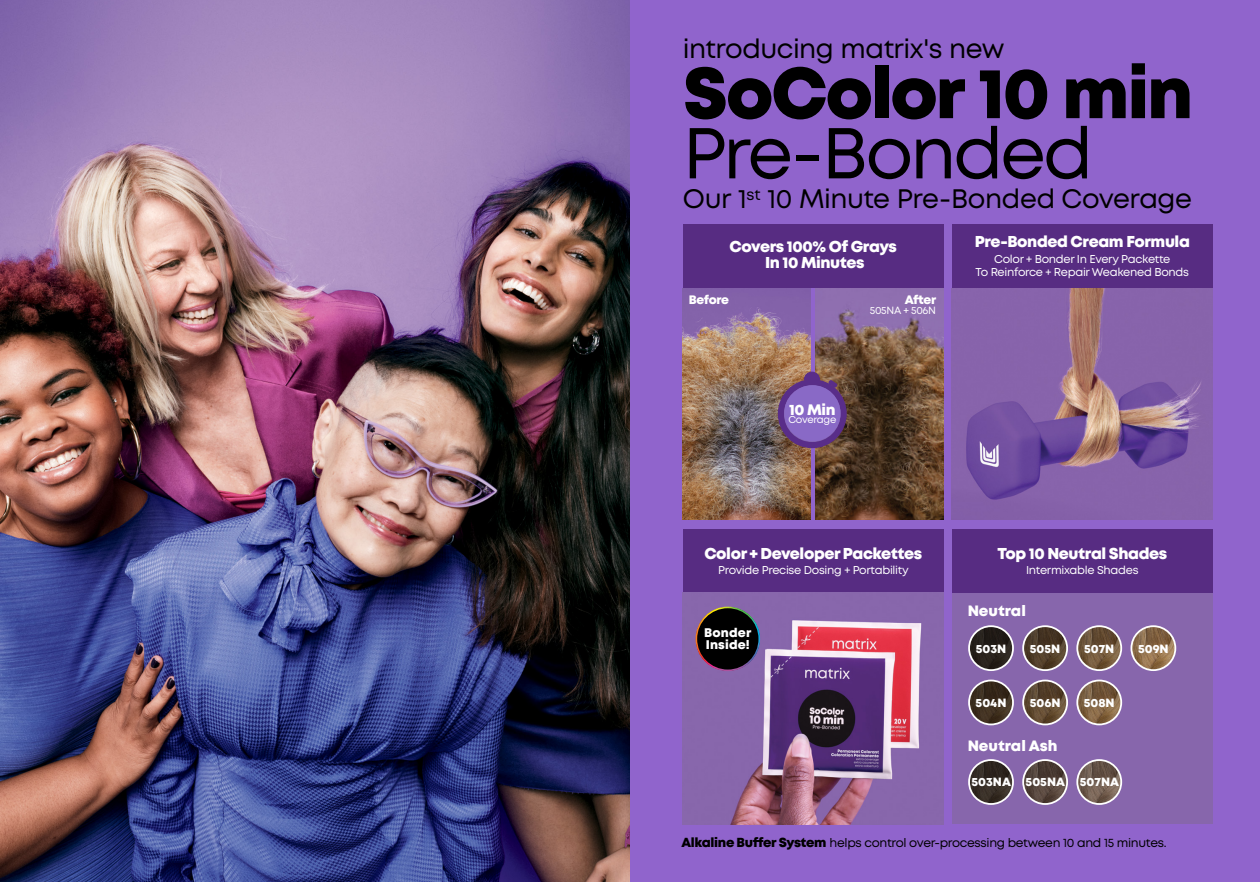
<style>
.page{position:relative;width:1260px;height:882px;background:#fff}
.page>*{position:absolute;margin:0;border:0;box-sizing:border-box;transform-origin:0 0}
.t1{font:800 71.75px "Mont";letter-spacing:-.03em;color:#000}
.t2{font:71.75px "Mont";letter-spacing:-.04em;color:#000}
.t3{font:26.78px "Mont";letter-spacing:-.015em;color:#000}
.t4{font:800 15.75px/15.8px "Mont";letter-spacing:-.025em;color:#fff;text-align:center}
.t5{font:800 15.4px "Mont";color:#fff}
.t6{font:800 15.22px "Mont";color:#fff}
.t7{font:800 15.05px "Mont";color:#fff}
.t8{font:800 12.6px/12.1px "Mont";letter-spacing:.01em;color:#fff}
.t9{font:12.25px "Mont";letter-spacing:-.025em;color:#000}
.t10{font:800 12.25px "Mont";letter-spacing:-.035em;color:#fff}
.t11{font:800 11.9px "Mont";color:#fff}
.t12{font:11.38px/13.1px "Mont";letter-spacing:-.025em;color:#fff;text-align:center}
.t13{font:10.5px "Mont";letter-spacing:-.025em;color:#fff}
.t14{font:9.97px "Mont";letter-spacing:-.025em;color:#fff}
.t15{font:8.75px "Mont";letter-spacing:-.025em;color:#fff}
.s1{font-weight:800;font-size:13.12px}
</style>
<div class="page">
<div style="left:630px;top:0;width:630px;height:882px;background:#9064cc"></div>
<img style="left:0;top:0;width:630px;height:882px">
<div style="left:683px;top:225px;width:260px;height:63px;background:#572c82"></div>
<div style="left:952px;top:225px;width:260px;height:63px;background:#572c82"></div>
<div style="left:683px;top:529px;width:260px;height:64px;background:#572c82"></div>
<img style="left:683px;top:288px;width:128px;height:232px">
<img style="left:815px;top:288px;width:128px;height:232px">
<img style="left:952px;top:288px;width:260px;height:232px">
<img style="left:683px;top:593px;width:260px;height:231px">
<svg style="left:696px;top:607px;width:64px;height:64px"></svg>
<svg style="left:778px;top:371px;width:69px;height:77px"></svg>
<div style="left:784px;top:385px;width:57px;height:56px;background:#8969c6;border-radius:50%"></div>
<div style="left:952px;top:571px;width:260px;height:253px;background:#8766ac"></div>
<img style="left:969px;top:626px;width:44px;height:44px;border-radius:22px">
<div style="left:968px;top:625px;width:46px;height:46px;border:2px solid #fff;border-radius:50%"></div>
<img style="left:969px;top:681px;width:44px;height:43px;border-radius:22px">
<div style="left:968px;top:680px;width:46px;height:45px;border:2px solid #fff;border-radius:50%"></div>
<img style="left:1023px;top:626px;width:44px;height:44px;border-radius:22px">
<div style="left:1022px;top:625px;width:46px;height:46px;border:2px solid #fff;border-radius:50%"></div>
<img style="left:1023px;top:681px;width:44px;height:43px;border-radius:22px">
<div style="left:1022px;top:680px;width:46px;height:45px;border:2px solid #fff;border-radius:50%"></div>
<img style="left:1077px;top:626px;width:44px;height:44px;border-radius:22px">
<div style="left:1076px;top:625px;width:46px;height:46px;border:2px solid #fff;border-radius:50%"></div>
<img style="left:1077px;top:681px;width:44px;height:43px;border-radius:22px">
<div style="left:1076px;top:680px;width:46px;height:45px;border:2px solid #fff;border-radius:50%"></div>
<img style="left:969px;top:760px;width:44px;height:44px;border-radius:22px">
<div style="left:968px;top:759px;width:46px;height:46px;border:2px solid #fff;border-radius:50%"></div>
<img style="left:1023px;top:760px;width:44px;height:44px;border-radius:22px">
<div style="left:1022px;top:759px;width:46px;height:46px;border:2px solid #fff;border-radius:50%"></div>
<img style="left:1077px;top:760px;width:44px;height:44px;border-radius:22px">
<div style="left:1076px;top:759px;width:46px;height:46px;border:2px solid #fff;border-radius:50%"></div>
<img style="left:1131px;top:626px;width:44px;height:44px;border-radius:22px">
<div style="left:1131px;top:625px;width:45px;height:46px;border:2px solid #fff;border-radius:50%"></div>
<div style="left:952px;top:529px;width:260px;height:64px;background:#572c82"></div>
<h2 class="t3" style="left:683px;top:32px;width:323px">introducing matrix's new</h2>
<h1 class="t1" style="left:683px;top:46px;width:512px">SoColor 10 min</h1>
<h1 class="t2" style="left:683px;top:107px;width:412px">Pre-Bonded</h1>
<h2 class="t3" style="left:683px;top:182px;width:511px">Our 1<sup>st</sup> 10 Minute Pre-Bonded Coverage</h2>
<h3 class="t4" style="left:730px;top:239px;width:169px">Covers 100% Of Grays<br>In 10 Minutes</h3>
<h3 class="t4" style="left:975px;top:234px;width:217px">Pre-Bonded Cream Formula</h3>
<p class="t12" style="left:976px;top:252px;width:215px">Color + Bonder In Every Packette<br>To Reinforce + Repair Weakened Bonds</p>
<p class="t10" style="left:689px;top:291px;width:42px">Before</p>
<p class="t10" style="left:905px;top:291px;width:33px">After</p>
<p class="t13" style="left:870px;top:304px;width:68px">505NA + 506N</p>
<h3 class="t5" style="left:790px;top:400px;width:48px">10 Min</h3>
<p class="t15" style="left:790px;top:414px;width:48px">Processing</p>
<h3 class="t6" style="left:789px;top:400px;width:48px">10 Min</h3>
<p class="t14" style="left:788px;top:413px;width:50px">Coverage</p>
<h3 class="t4" style="left:704px;top:545px;width:219px">Color + Developer Packettes</h3>
<p class="t12" style="left:718px;top:564px;width:192px">Provide Precise Dosing + Portability</p>
<p class="t8" style="left:704px;top:627px;width:49px">Bonder<br>Inside!</p>
<h3 class="t4" style="left:997px;top:545px;width:171px">Top 10 Neutral Shades</h3>
<p class="t12" style="left:1026px;top:564px;width:114px">Intermixable Shades</p>
<h3 class="t7" style="left:968px;top:601px;width:60px">Neutral</h3>
<p class="t11" style="left:976px;top:641px;width:32px">503N</p>
<p class="t11" style="left:1030px;top:641px;width:32px">505N</p>
<p class="t11" style="left:1084px;top:641px;width:32px">507N</p>
<p class="t11" style="left:976px;top:695px;width:32px">504N</p>
<p class="t11" style="left:1030px;top:695px;width:32px">506N</p>
<p class="t11" style="left:1084px;top:695px;width:32px">508N</p>
<h3 class="t7" style="left:968px;top:736px;width:91px">Neutral Ash</h3>
<p class="t11" style="left:971px;top:774px;width:149px">503NA 505NA 507NA</p>
<p class="t11" style="left:1138px;top:641px;width:32px">509N</p>
<p class="t9" style="left:682px;top:835px;width:487px"><span class="s1">Alkaline Buffer System</span> helps control over-processing between 10 and 15 minutes.</p>
</div>
